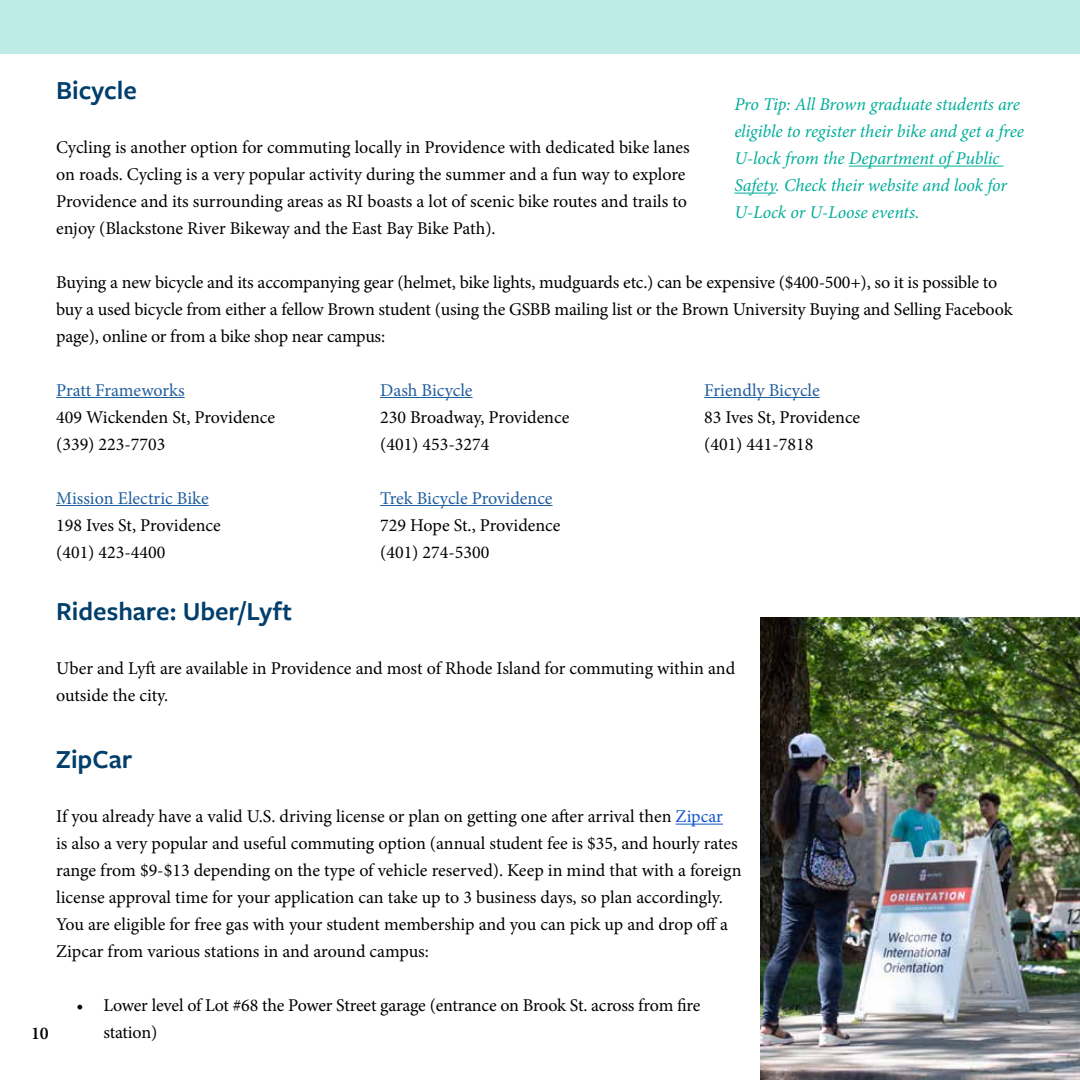
<style>
.page{position:relative;width:1080px;height:1080px;background:#fff}
.page>*{position:absolute;margin:0;border:0;box-sizing:border-box;transform-origin:0 0}
.t1{font:600 27px "Freight Sans Pro";color:#003e6b}
.t2{font:18px/27px "Minion Pro";letter-spacing:-.005em;color:#000}
.t3{font:italic 18px/27px "Minion Pro";letter-spacing:-.005em;color:#00ae9a}
.t4{font:18px "Minion Pro";letter-spacing:-.005em;color:#215e9e}
.t5{font:600 18px "Minion Pro";color:#000}
.s1{color:#15c}
</style>
<div class="page">
<hr style="left:56px;top:397px;width:129px;height:1px;background:#215e9e">
<hr style="left:380px;top:397px;width:93px;height:1px;background:#215e9e">
<hr style="left:704px;top:397px;width:116px;height:1px;background:#215e9e">
<hr style="left:56px;top:505px;width:153px;height:1px;background:#215e9e">
<hr style="left:380px;top:505px;width:173px;height:1px;background:#215e9e">
<hr style="left:676px;top:824px;width:47px;height:1px;background:#15c">
<div style="left:0;top:0;width:1080px;height:54px;background:#bfebe6"></div>
<img style="left:760px;top:617px;width:320px;height:463px">
<hr style="left:849px;top:166px;width:155px;height:1px;background:#00ae9a">
<hr style="left:734px;top:193px;width:42px;height:1px;background:#00ae9a">
<h1 class="t1" style="left:56px;top:72px;width:82px">Bicycle</h1>
<p class="t2" style="left:56px;top:134px;width:635px">Cycling is another option for commuting locally in Providence with dedicated bike lanes on roads. Cycling is a very popular activity during the summer and a fun way to explore Providence and its surrounding areas as RI boasts a lot of scenic bike routes and trails to enjoy (Blackstone River Bikeway and the East Bay Bike Path).</p>
<p class="t2" style="left:56px;top:269px;width:958px">Buying a new bicycle and its accompanying gear (helmet, bike lights, mudguards etc.) can be expensive ($400-500+), so it is possible to buy a used bicycle from either a fellow Brown student (using the GSBB mailing list or the Brown University Buying and Selling Facebook page), online or from a bike shop near campus:</p>
<p class="t4" style="left:56px;top:378px;width:130px">Pratt Frameworks</p>
<p class="t4" style="left:380px;top:378px;width:94px">Dash Bicycle</p>
<p class="t4" style="left:704px;top:378px;width:117px">Friendly Bicycle</p>
<p class="t2" style="left:56px;top:404px;width:221px">409 Wickenden St, Providence</p>
<p class="t2" style="left:380px;top:404px;width:191px">230 Broadway, Providence</p>
<p class="t2" style="left:704px;top:404px;width:158px">83 Ives St, Providence</p>
<p class="t2" style="left:56px;top:431px;width:111px">(339) 223-7703</p>
<p class="t2" style="left:380px;top:431px;width:111px">(401) 453-3274</p>
<p class="t2" style="left:704px;top:431px;width:111px">(401) 441-7818</p>
<p class="t4" style="left:56px;top:486px;width:154px">Mission Electric Bike</p>
<p class="t4" style="left:380px;top:486px;width:174px">Trek Bicycle Providence</p>
<p class="t2" style="left:56px;top:512px;width:166px">198 Ives St, Providence</p>
<p class="t2" style="left:380px;top:512px;width:182px">729 Hope St., Providence</p>
<p class="t2" style="left:56px;top:539px;width:111px">(401) 423-4400</p>
<p class="t2" style="left:380px;top:539px;width:111px">(401) 274-5300</p>
<p class="t3" style="left:734px;top:91px;width:291px">Pro Tip: All Brown graduate students are eligible to register their bike and get a free U-lock from the Department of Public Safety. Check their website and look for U-Lock or U-Loose events.</p>
<h1 class="t1" style="left:56px;top:593px;width:237px">Rideshare: Uber/Lyft</h1>
<p class="t2" style="left:56px;top:655px;width:681px">Uber and Lyft are available in Providence and most of Rhode Island for commuting within and outside the city.</p>
<p class="t5" style="left:31px;top:1021px;width:19px">10</p>
<h1 class="t1" style="left:56px;top:741px;width:78px">ZipCar</h1>
<p class="t2" style="left:56px;top:803px;width:687px">If you already have a valid U.S. driving license or plan on getting one after arrival then <span class="s1">Zipcar<br></span>is also a very popular and useful commuting option (annual student fee is $35, and hourly rates range from $9-$13 depending on the type of vehicle reserved). Keep in mind that with a foreign license approval time for your application can take up to 3 business days, so plan accordingly.<br>You are eligible for free gas with your student membership and you can pick up and drop off a Zipcar from various stations in and around campus:</p>
<p class="t2" style="left:103px;top:992px;width:599px;text-indent:-27px">• Lower level of Lot #68 the Power Street garage (entrance on Brook St. across from fire station)</p>
</div>
